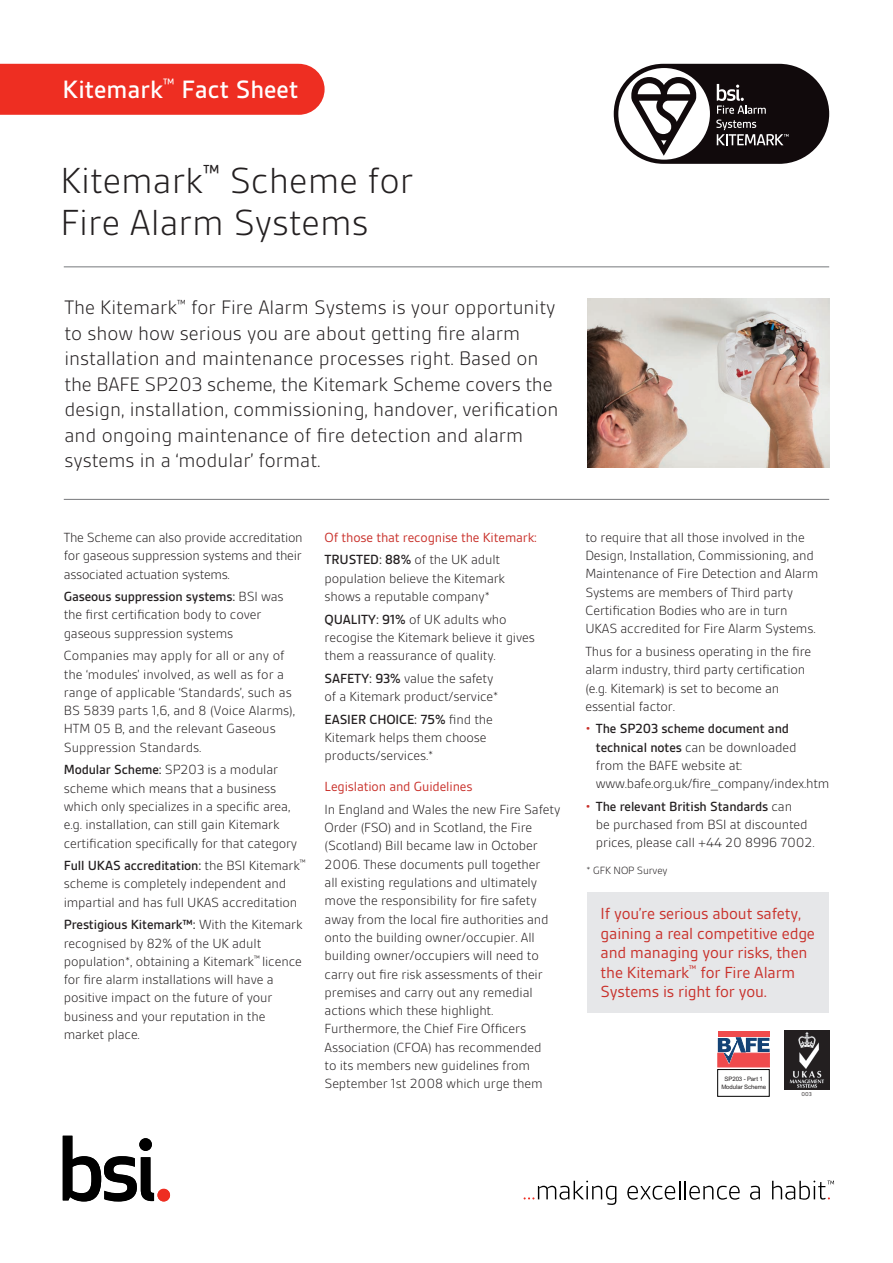
<style>
.page{position:relative;width:893px;height:1263px;background:#fff}
.page>*{position:absolute;margin:0;border:0;box-sizing:border-box;transform-origin:0 0}
.t1{font:300 39px/42px "BSI Gesta";color:#231f20}
.t2{font:500 27px "BSI Gesta";color:#fff}
.t3{font:300 21px/25.5px "BSI Gesta";color:#231f20}
.t4{font:17.25px/19.5px "BSI Gesta";letter-spacing:-.01em;color:#c9312b}
.t5{font:300 14.25px/18.3px "BSI Gesta";letter-spacing:-.01em;color:#231f20}
.t6{font:14.25px/22.5px "BSI Gesta";letter-spacing:-.01em;color:#c9312b}
.t7{font:300 11.25px "BSI Gesta";letter-spacing:-.01em;color:#231f20}
.t8{font:6px/7.4px "Arial";letter-spacing:-.015em;color:#231f20;text-align:center}
.t9{font:6px "BSI Gesta";color:#231f20}
.s1{font-weight:500}
.s2{font-weight:500;color:#231f20}
.s3{font-weight:300;color:#231f20}
.s4{color:#c9312b}
</style>
<div class="page">
<hr style="left:64px;top:267px;width:765px;height:1px;background:#76787b">
<hr style="left:64px;top:499px;width:765px;height:1px;background:#76787b">
<img style="left:587px;top:299px;width:242px;height:168px">
<div style="left:0;top:64px;width:325px;height:51px;background:#ee2e22"></div>
<svg style="left:614px;top:64px;width:215px;height:100px"></svg>
<div style="left:587px;top:892px;width:242px;height:121px;background:#e6e7e9"></div>
<div style="left:718px;top:1031px;width:52px;height:5px;background:#ef4b4d"></div>
<svg style="left:718px;top:1038px;width:52px;height:29px;background:#a76d7f"></svg>
<div style="left:718px;top:1069px;width:51px;height:27px;background:#fff;border:1px solid #000001"></div>
<img style="left:784px;top:1031px;width:45px;height:58px">
<svg style="left:63px;top:1135px;width:91px;height:66px"></svg>
<div style="left:157px;top:1189px;width:13px;height:12px;background:#ee2e22;border-radius:50%"></div>
<svg style="left:524px;top:1180px;width:92px;height:25px"></svg>
<svg style="left:627px;top:1181px;width:113px;height:19px"></svg>
<svg style="left:750px;top:1186px;width:10px;height:14px"></svg>
<svg style="left:772px;top:1180px;width:62px;height:20px"></svg>
<h2 class="t2" style="left:63px;top:76px;width:237px">Kitemark<sup>™</sup> Fact Sheet</h2>
<h1 class="t1" style="left:61px;top:160px;width:354px">Kitemark<sup>™</sup> Scheme for<br>Fire Alarm Systems</h1>
<p class="t3" style="left:64px;top:295px;width:495px">The Kitemark<sup>™</sup> for Fire Alarm Systems is your opportunity to show how serious you are about getting fire alarm installation and maintenance processes right. Based on the BAFE SP203 scheme, the Kitemark Scheme covers the design, installation, commissioning, handover, verification and ongoing maintenance of fire detection and alarm systems in a ‘modular’ format.</p>
<p class="t5" style="left:64px;top:528px;width:240px;text-align:justify">The Scheme can also provide accreditation for gaseous suppression systems and their associated actuation systems.</p>
<p class="t5" style="left:64px;top:587px;width:221px"><span class="s1">Gaseous suppression systems:</span> BSI was the first certification body to cover gaseous suppression systems</p>
<p class="t5" style="left:64px;top:647px;width:233px">Companies may apply for all or any of the ‘modules’ involved, as well as for a range of applicable ‘Standards’, such as BS 5839 parts 1,6, and 8 (Voice Alarms), HTM 05 B, and the relevant Gaseous Suppression Standards.</p>
<p class="t5" style="left:64px;top:761px;width:235px"><span class="s1">Modular Scheme:</span> SP203 is a modular scheme which means that a business which only specializes in a specific area, e.g. installation, can still gain Kitemark certification specifically for that category</p>
<p class="t5" style="left:64px;top:856px;width:244px"><span class="s1">Full UKAS accreditation:</span> the BSI Kitemark<sup>™ </sup>scheme is completely independent and impartial and has full UKAS accreditation</p>
<p class="t5" style="left:64px;top:915px;width:240px"><span class="s1">Prestigious Kitemark™:</span> With the Kitemark recognised by 82% of the UK adult population*, obtaining a Kitemark<sup>™</sup> licence for fire alarm installations will have a positive impact on the future of your business and your reputation in the market place.</p>
<p class="t6" style="left:325px;top:526px;width:214px">Of those that recognise the Kitemark:<br><span class="s2">TRUSTED: 88%</span> <span class="s3">of the UK adult</span></p>
<p class="t5" style="left:325px;top:569px;width:182px">population believe the Kitemark shows a reputable company*</p>
<p class="t5" style="left:325px;top:610px;width:212px"><span class="s1">QUALITY: 91%</span> of UK adults who recogise the Kitemark believe it gives them a reassurance of quality.</p>
<p class="t5" style="left:325px;top:669px;width:175px"><span class="s1">SAFETY: 93%</span> value the safety of a Kitemark product/service*</p>
<p class="t5" style="left:325px;top:710px;width:170px"><span class="s1">EASIER CHOICE: 75%</span> find the<br>Kitemark helps them choose products/services.*</p>
<p class="t6" style="left:325px;top:775px;width:149px">Legislation and Guidelines</p>
<p class="t5" style="left:325px;top:800px;width:237px">In England and Wales the new Fire Safety Order (FSO) and in Scotland, the Fire (Scotland) Bill became law in October 2006. These documents pull together<br>all existing regulations and ultimately move the responsibility for fire safety away from the local fire authorities and onto the building owner/occupier. All building owner/occupiers will need to carry out fire risk assessments of their premises and carry out any remedial actions which these highlight.<br>Furthermore, the Chief Fire Officers Association (CFOA) has recommended<br>to its members new guidelines from September 1st 2008 which urge them</p>
<p class="t5" style="left:585px;top:528px;width:235px">to require that all those involved in the Design, Installation, Commissioning, and Maintenance of Fire Detection and Alarm Systems are members of Third party Certification Bodies who are in turn UKAS accredited for Fire Alarm Systems.</p>
<p class="t5" style="left:585px;top:642px;width:227px">Thus for a business operating in the fire alarm industry, third party certification (e.g. Kitemark) is set to become an essential factor.</p>
<p class="t5" style="left:596px;top:720px;width:235px;text-indent:-11px"><span class="s4">•</span> <span class="s1">The SP203 scheme document and technical notes</span> can be downloaded<br>from the BAFE website at: www.bafe.org.uk/fire_company/index.htm</p>
<p class="t5" style="left:596px;top:797px;width:220px;text-indent:-11px"><span class="s4">•</span> <span class="s1">The relevant British Standards</span> can<br>be purchased from BSI at discounted prices, please call +44 20 8996 7002.</p>
<p class="t7" style="left:587px;top:864px;width:82px">* GFK NOP Survey</p>
<p class="t4" style="left:601px;top:904px;width:216px">If you’re serious about safety, gaining a real competitive edge and managing your risks, then the Kitemark<sup>™</sup> for Fire Alarm<br>Systems is right for you.</p>
<p class="t8" style="left:721px;top:1075px;width:46px">SP203 - Part 1<br>Modular Scheme</p>
<p class="t9" style="left:801px;top:1091px;width:12px">003</p>
</div>
